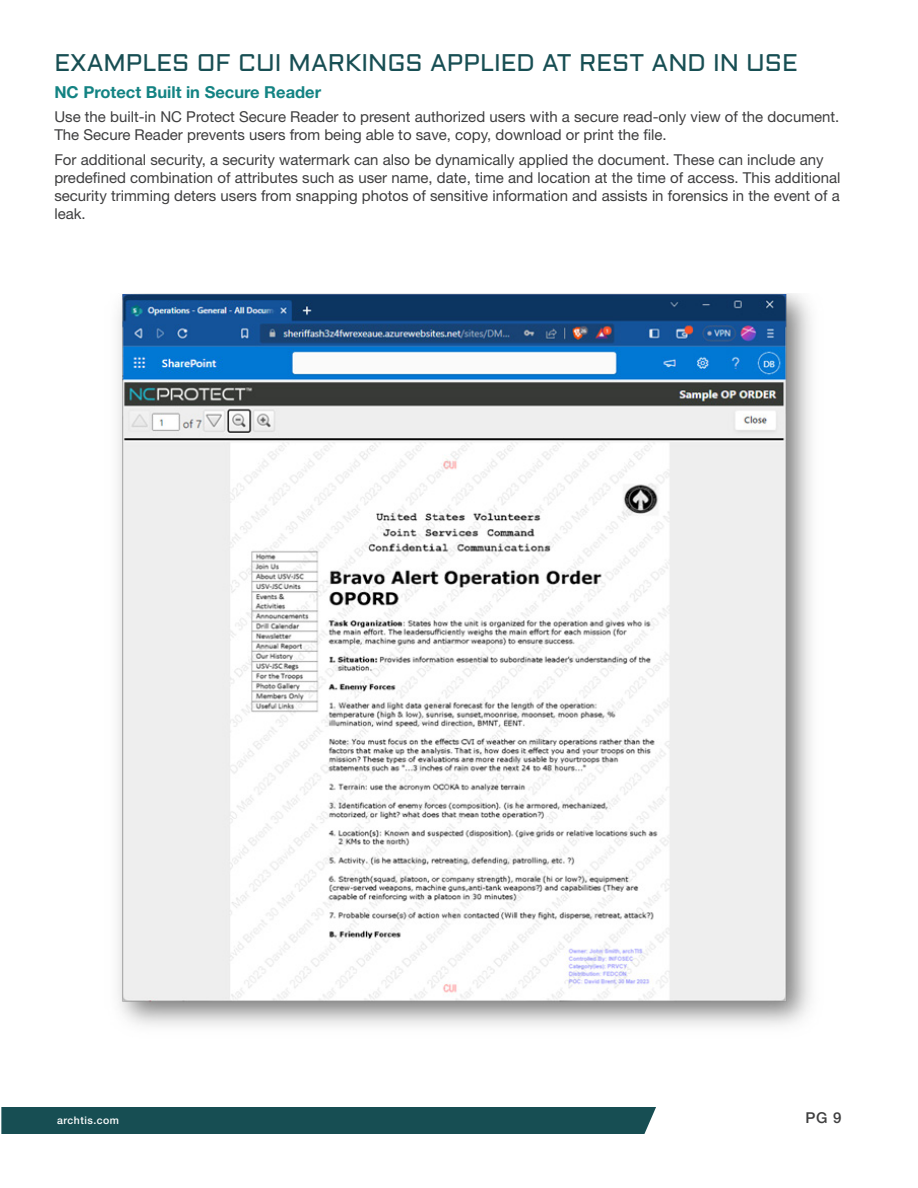
<style>
.page{position:relative;width:918px;height:1188px;background:#fff}
.page>*{position:absolute;margin:0;border:0;box-sizing:border-box;transform-origin:0 0}
.t1{font:24px "Aldrich";color:#174e53}
.t2{font:700 16.5px "Helvetica Neue LT Std";color:#138383}
.t3{font:15px/18px "Helvetica Neue LT Std";color:#3e3e3f}
.t4{font:500 15px "Helvetica Neue LT Std";color:#3e3e3f}
.t5{font:500 10.5px "Helvetica Neue LT Std";letter-spacing:.05em;color:#fff}
</style>
<div class="page">
<div style="left:1px;top:1107px;width:655px;height:27px;background:#174e53"></div>
<img style="left:117px;top:294px;width:694px;height:732px">
<h1 class="t1" style="left:54px;top:46px;width:745px">EXAMPLES OF CUI MARKINGS APPLIED AT REST AND IN USE</h1>
<p class="t2" style="left:54px;top:81px;width:268px">NC Protect Built in Secure Reader</p>
<p class="t3" style="left:54px;top:108px;width:784px">Use the built-in NC Protect Secure Reader to present authorized users with a secure read-only view of the document.<br>The Secure Reader prevents users from being able to save, copy, download or print the file.</p>
<p class="t3" style="left:54px;top:150px;width:788px">For additional security, a security watermark can also be dynamically applied the document. These can include any predefined combination of attributes such as user name, date, time and location at the time of access. This additional security trimming deters users from snapping photos of sensitive information and assists in forensics in the event of a leak.</p>
<p class="t5" style="left:57px;top:1114px;width:64px">archtis.com</p>
<p class="t4" style="left:805px;top:1109px;width:38px">PG 9</p>
</div>
